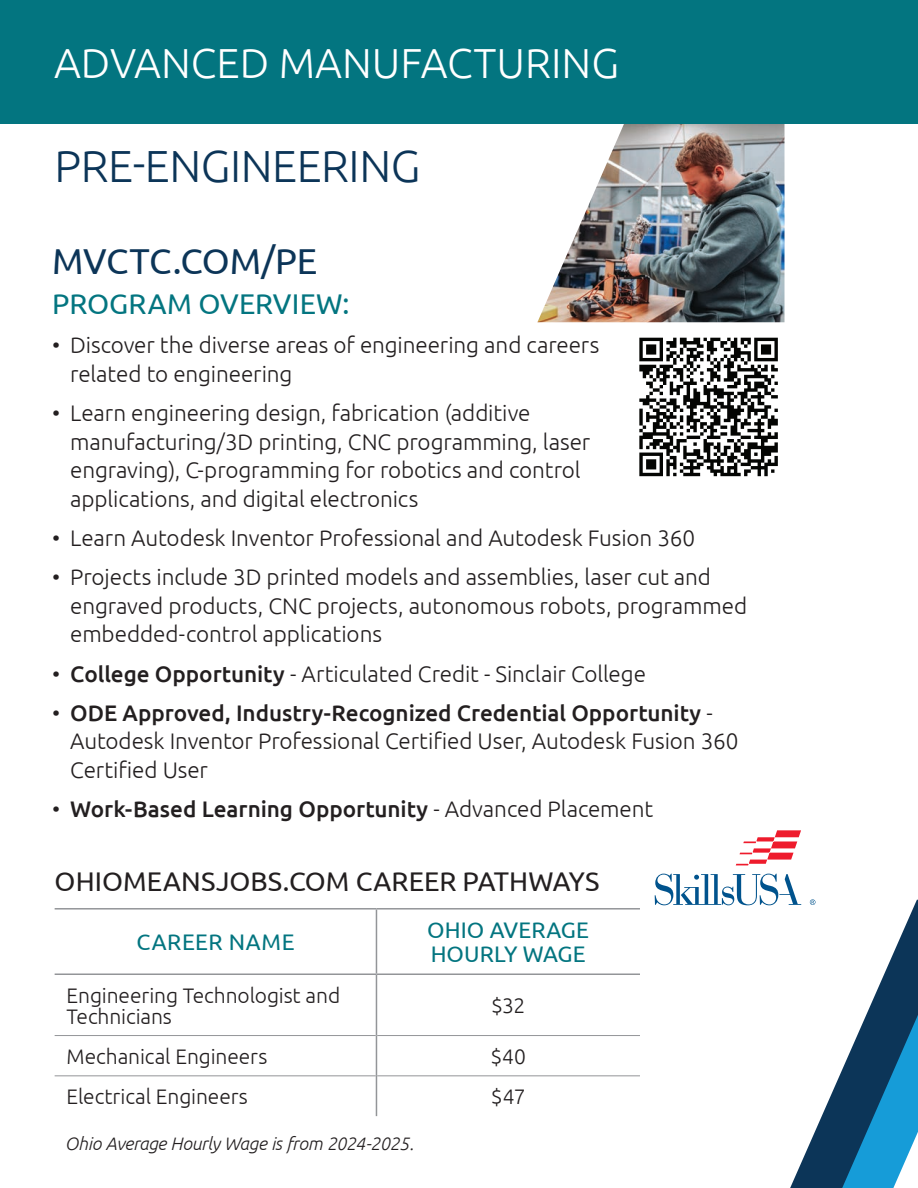
<style>
.page{position:relative;width:918px;height:1188px;background:#fff}
.page>*{position:absolute;margin:0;border:0;box-sizing:border-box;transform-origin:0 0}
.t1{font:300 45px "Ubuntu";letter-spacing:-.01em;color:#0c3558}
.t2{font:300 42px "Ubuntu";color:#fff}
.t3{font:36px "Ubuntu";letter-spacing:-.01em;color:#0c3558}
.t4{font:28.5px "Ubuntu";letter-spacing:.005em;color:#037580}
.t5{font:27px "Ubuntu";color:#231f20}
.t6{font:300 22.5px/28.5px "Ubuntu";letter-spacing:-.005em;color:#231f20}
.t7{font:500 22.5px "Ubuntu";letter-spacing:-.005em;color:#231f20}
.t8{font:22.5px/24px "Ubuntu";letter-spacing:.01em;color:#037580}
.t9{font:22.5px "Ubuntu";letter-spacing:.03em;color:#037580}
.t10{font:300 21px/21px "Ubuntu";letter-spacing:-.005em;color:#231f20}
.t11{font:italic 300 18px "Ubuntu";letter-spacing:-.015em;color:#231f20}
.s1{font-weight:500}
.s2{font-weight:300}
</style>
<div class="page">
<img style="left:537px;top:124px;width:247px;height:198px">
<svg style="left:639px;top:338px;width:139px;height:138px"></svg>
<hr style="left:55px;top:1035px;width:321px;height:1px;background:#939598">
<hr style="left:377px;top:1035px;width:263px;height:1px;background:#939598">
<hr style="left:55px;top:1075px;width:321px;height:1px;background:#939598">
<hr style="left:377px;top:1075px;width:263px;height:1px;background:#939598">
<hr style="left:55px;top:974px;width:321px;height:1px;background:#939598">
<hr style="left:376px;top:974px;width:264px;height:1px;background:#939598">
<hr style="left:376px;top:975px;width:1px;height:61px;background:#939598">
<hr style="left:376px;top:1036px;width:1px;height:40px;background:#939598">
<hr style="left:376px;top:1076px;width:1px;height:40px;background:#939598">
<hr style="left:55px;top:908px;width:321px;height:2px;background:#939598">
<hr style="left:376px;top:908px;width:264px;height:2px;background:#939598">
<hr style="left:376px;top:910px;width:1px;height:64px;background:#939598">
<svg style="left:736px;top:830px;width:65px;height:35px"></svg>
<svg style="left:655px;top:874px;width:263px;height:314px"></svg>
<div style="left:0;top:0;width:918px;height:124px;background:#037580"></div>
<h2 class="t2" style="left:54px;top:38px;width:566px">ADVANCED MANUFACTURING</h2>
<h1 class="t1" style="left:55px;top:139px;width:367px">PRE-ENGINEERING</h1>
<h3 class="t3" style="left:52px;top:239px;width:267px">MVCTC.COM/PE</h3>
<p class="t4" style="left:52px;top:287px;width:299px">PROGRAM OVERVIEW:</p>
<p class="t6" style="left:70px;top:331px;width:531px;text-indent:-18px">• Discover the diverse areas of engineering and careers related to engineering</p>
<p class="t6" style="left:70px;top:398px;width:522px;text-indent:-18px">• Learn engineering design, fabrication (additive manufacturing/3D printing, CNC programming, laser engraving), C-programming for robotics and control applications, and digital electronics</p>
<p class="t6" style="left:52px;top:523px;width:644px">• Learn Autodesk Inventor Professional and Autodesk Fusion 360</p>
<p class="t6" style="left:70px;top:562px;width:679px;text-indent:-18px">• Projects include 3D printed models and assemblies, laser cut and engraved products, CNC projects, autonomous robots, programmed embedded-control applications</p>
<p class="t6" style="left:52px;top:659px;width:595px">• <span class="s1">College Opportunity</span> - Articulated Credit - Sinclair College</p>
<p class="t6" style="left:70px;top:698px;width:670px;text-indent:-18px">• <span class="s1">ODE Approved, Industry-Recognized Credential Opportunity</span> -<br>Autodesk Inventor Professional Certified User, Autodesk Fusion 360<br>Certified User</p>
<p class="t7" style="left:52px;top:795px;width:602px"><span class="s2">•</span> Work-Based Learning Opportunity <span class="s2">- Advanced Placement</span></p>
<p class="t5" style="left:55px;top:865px;width:546px">OHIOMEANSJOBS.COM CAREER PATHWAYS</p>
<p class="t9" style="left:136px;top:929px;width:160px">CAREER NAME</p>
<p class="t8" style="left:427px;top:918px;width:163px">OHIO AVERAGE<br>HOURLY WAGE</p>
<p class="t10" style="left:67px;top:984px;width:275px">Engineering Technologist and<br>Technicians</p>
<p class="t10" style="left:491px;top:995px;width:36px">$32</p>
<p class="t10" style="left:67px;top:1045px;width:202px">Mechanical Engineers</p>
<p class="t10" style="left:490px;top:1045px;width:37px">$40</p>
<p class="t10" style="left:67px;top:1086px;width:183px">Electrical Engineers</p>
<p class="t10" style="left:491px;top:1086px;width:36px">$47</p>
<p class="t11" style="left:65px;top:1132px;width:351px">Ohio Average Hourly Wage is from 2024-2025.</p>
</div>
